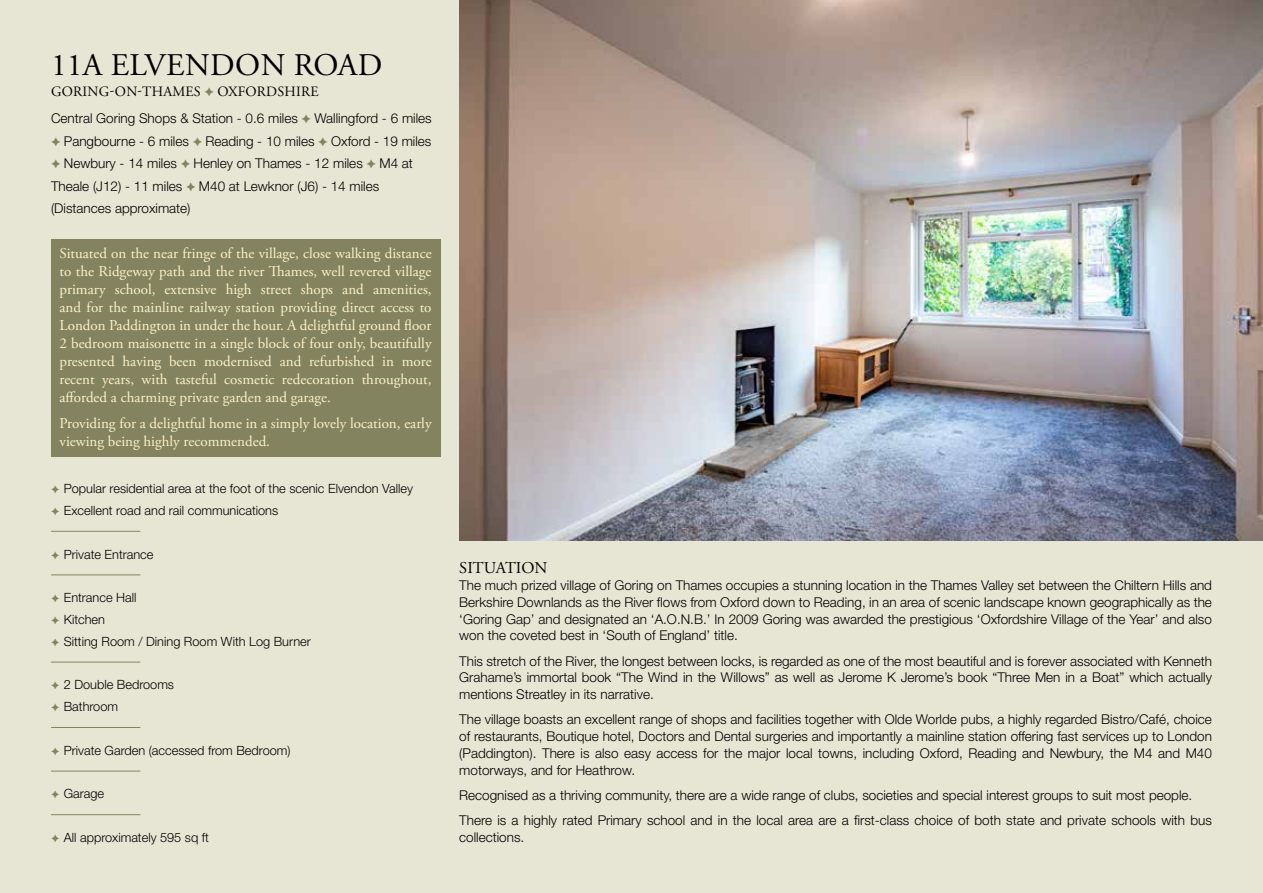
<style>
.page{position:relative;width:1263px;height:893px;background:#e7e6d5}
.page>*{position:absolute;margin:0;border:0;box-sizing:border-box;transform-origin:0 0}
.t1{font:31.5px "Adobe Garamond Pro";letter-spacing:.015em;color:#000}
.t2{font:16.5px "Adobe Garamond Pro";color:#000}
.t3{font:15px/18px "Adobe Garamond Pro";color:#fff0c5;text-align:justify}
.t4{font:14.25px "Adobe Garamond Pro";letter-spacing:.015em;color:#000}
.t5{font:300 13.5px/16.8px "Helvetica Neue LT Std";color:#000;text-align:justify}
.t6{font:300 12.75px/21.8px "Helvetica Neue LT Std";color:#000}
.s1{color:#83845f}
</style>
<div class="page">
<img style="left:459px;top:0;width:804px;height:540px">
<div style="left:51px;top:240px;width:389px;height:217px;background:#83845f"></div>
<hr style="left:51px;top:531px;width:89px;height:1px;background:#83845f">
<hr style="left:51px;top:574px;width:89px;height:1px;background:#83845f">
<hr style="left:51px;top:662px;width:89px;height:1px;background:#83845f">
<hr style="left:51px;top:727px;width:89px;height:1px;background:#83845f">
<hr style="left:51px;top:771px;width:89px;height:1px;background:#83845f">
<hr style="left:51px;top:814px;width:89px;height:1px;background:#83845f">
<h1 class="t1" style="left:51px;top:46px;width:333px">11A ELVENDON ROAD</h1>
<p class="t4" style="left:51px;top:83px;width:269px">GORING-ON-THAMES OXFORDSHIRE</p>
<p class="t5" style="left:51px;top:110px;width:382px">Central Goring Shops &amp; Station - 0.6 miles Wallingford - 6 miles</p>
<p class="t5" style="left:64px;top:132px;width:369px">Pangbourne - 6 miles Reading - 10 miles Oxford - 19 miles</p>
<p class="t5" style="left:64px;top:155px;width:351px">Newbury - 14 miles Henley on Thames - 12 miles M4 at</p>
<p class="t5" style="left:51px;top:177px;width:330px">Theale (J12) - 11 miles M40 at Lewknor (J6) - 14 miles</p>
<p class="t5" style="left:51px;top:200px;width:141px">(Distances approximate)</p>
<p class="t3" style="left:60px;top:245px;width:374px">Situated on the near fringe of the village, close walking distance to the Ridgeway path and the river Thames, well revered village primary school, extensive high street shops and amenities, and for the mainline railway station providing direct access to London Paddington in under the hour. A delightful ground floor 2 bedroom maisonette in a single block of four only, beautifully presented having been modernised and refurbished in more recent years, with tasteful cosmetic redecoration throughout, afforded a charming private garden and garage.</p>
<p class="t3" style="left:60px;top:415px;width:374px">Providing for a delightful home in a simply lovely location, early viewing being highly recommended.</p>
<p class="t6" style="left:51px;top:477px;width:363px"><span class="s1">✦</span> Popular residential area at the foot of the scenic Elvendon Valley <span class="s1">✦</span> Excellent road and rail communications</p>
<p class="t6" style="left:51px;top:543px;width:104px"><span class="s1">✦</span> Private Entrance</p>
<p class="t6" style="left:51px;top:586px;width:261px"><span class="s1">✦</span> Entrance Hall<br><span class="s1">✦</span> Kitchen<br><span class="s1">✦</span> Sitting Room / Dining Room With Log Burner</p>
<p class="t6" style="left:51px;top:674px;width:125px"><span class="s1">✦</span> 2 Double Bedrooms <span class="s1">✦</span> Bathroom</p>
<p class="t6" style="left:51px;top:739px;width:241px"><span class="s1">✦</span> Private Garden (accessed from Bedroom)</p>
<p class="t6" style="left:51px;top:783px;width:55px"><span class="s1">✦</span> Garage</p>
<p class="t6" style="left:51px;top:826px;width:159px"><span class="s1">✦</span> All approximately 595 sq ft</p>
<p class="t2" style="left:459px;top:558px;width:90px">SITUATION</p>
<p class="t5" style="left:459px;top:577px;width:754px">The much prized village of Goring on Thames occupies a stunning location in the Thames Valley set between the Chiltern Hills and Berkshire Downlands as the River flows from Oxford down to Reading, in an area of scenic landscape known geographically as the ‘Goring Gap’ and designated an ‘A.O.N.B.’ In 2009 Goring was awarded the prestigious ‘Oxfordshire Village of the Year’ and also won the coveted best in ‘South of England’ title.</p>
<p class="t5" style="left:459px;top:652px;width:754px">This stretch of the River, the longest between locks, is regarded as one of the most beautiful and is forever associated with Kenneth Grahame’s immortal book “The Wind in the Willows” as well as Jerome K Jerome’s book “Three Men in a Boat” which actually mentions Streatley in its narrative.</p>
<p class="t5" style="left:459px;top:711px;width:754px">The village boasts an excellent range of shops and facilities together with Olde Worlde pubs, a highly regarded Bistro/Café, choice of restaurants, Boutique hotel, Doctors and Dental surgeries and importantly a mainline station offering fast services up to London (Paddington). There is also easy access for the major local towns, including Oxford, Reading and Newbury, the M4 and M40 motorways, and for Heathrow.</p>
<p class="t5" style="left:459px;top:782px;width:754px;line-height:25.2px">Recognised as a thriving community, there are a wide range of clubs, societies and special interest groups to suit most people.<br>There is a highly rated Primary school and in the local area are a first-class choice of both state and private schools with bus</p>
<p class="t5" style="left:459px;top:828px;width:67px">collections.</p>
</div>
